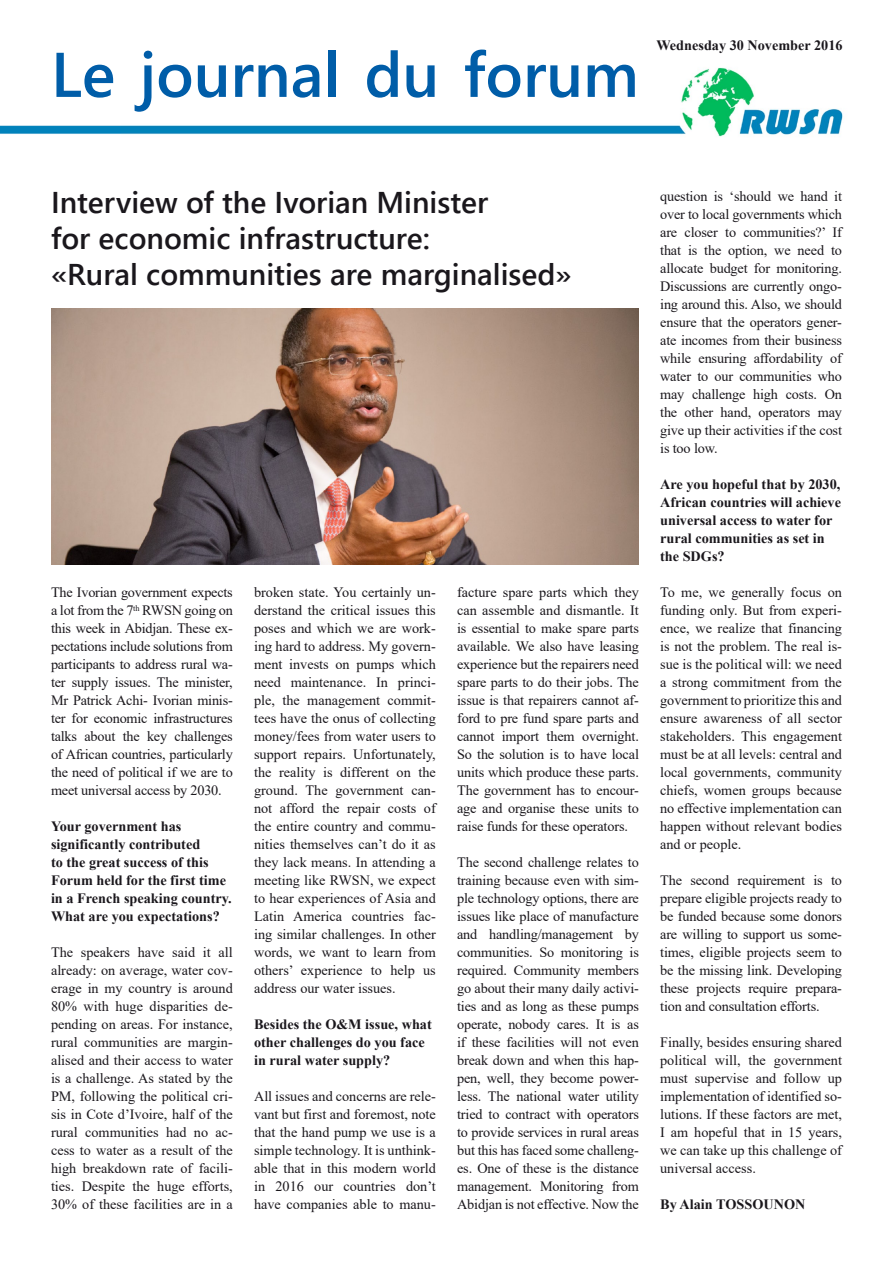
<style>
.page{position:relative;width:893px;height:1263px;background:#fff}
.page>*{position:absolute;margin:0;border:0;box-sizing:border-box;transform-origin:0 0}
.t1{font:600 63px "Segoe UI";color:#005da8}
.t2{font:600 30px/36px "Segoe UI";color:#1a171c}
.t3{font:14.25px/18px "Times New Roman";letter-spacing:-.01em;color:#1a171c;text-align:justify}
.t4{font:700 14.25px/18px "Times New Roman";color:#1a171c}
</style>
<div class="page">
<img style="left:0;top:67px;width:843px;height:70px">
<img style="left:51px;top:308px;width:588px;height:257px">
<h1 class="t1" style="left:51px;top:24px;width:589px">Le journal du forum</h1>
<p class="t4" style="left:656px;top:36px;width:188px">Wednesday 30 November 2016</p>
<h2 class="t2" style="left:51px;top:184px;width:522px">Interview of the Ivorian Minister<br>for economic infrastructure:<br>«Rural communities are marginalised»</h2>
<p class="t3" style="left:51px;top:583px;width:183px">The Ivorian government expects a lot from the 7<sup>th</sup> RWSN going on this week in Abidjan. These ex&shy;pectations include solutions from participants to address rural wa&shy;ter supply issues. The minister, Mr Patrick Achi- Ivorian minis&shy;ter for economic infrastructures talks about the key challenges of African countries, particularly the need of political if we are to meet universal access by 2030.</p>
<p class="t4" style="left:51px;top:817px;width:182px">Your government has significantly contributed<br>to the great success of this<br>Forum held for the first time in a French speaking country.<br>What are you expectations?</p>
<p class="t3" style="left:51px;top:943px;width:183px">The speakers have said it all already: on average, water cov&shy;erage in my country is around 80% with huge disparities de&shy;pending on areas. For instance, rural communities are margin&shy;alised and their access to water is a challenge. As stated by the PM, following the political cri&shy;sis in Cote d’Ivoire, half of the rural communities had no ac&shy;cess to water as a result of the high breakdown rate of facili&shy;ties. Despite the huge efforts, 30% of these facilities are in a</p>
<p class="t3" style="left:254px;top:583px;width:183px">broken state. You certainly un&shy;derstand the critical issues this poses and which we are work&shy;ing hard to address. My govern&shy;ment invests on pumps which need maintenance. In princi&shy;ple, the management commit&shy;tees have the onus of collecting money/fees from water users to support repairs. Unfortunately, the reality is different on the ground. The government can&shy;not afford the repair costs of the entire country and commu&shy;nities themselves can’t do it as they lack means. In attending a meeting like RWSN, we expect to hear experiences of Asia and Latin America countries fac&shy;ing similar challenges. In other words, we want to learn from others’ experience to help us address our water issues.</p>
<p class="t4" style="left:254px;top:1015px;width:179px">Besides the O&amp;M issue, what other challenges do you face in rural water supply?</p>
<p class="t3" style="left:254px;top:1087px;width:183px">All issues and concerns are rele&shy;vant but first and foremost, note that the hand pump we use is a simple technology. It is unthink&shy;able that in this modern world in 2016 our countries don’t have companies able to manu-</p>
<p class="t3" style="left:457px;top:583px;width:183px">facture spare parts which they can assemble and dismantle. It is essential to make spare parts available. We also have leasing experience but the repairers need spare parts to do their jobs. The issue is that repairers cannot af&shy;ford to pre fund spare parts and cannot import them overnight.<br>So the solution is to have local units which produce these parts.<br>The government has to encour&shy;age and organise these units to raise funds for these operators.</p>
<p class="t3" style="left:457px;top:853px;width:183px">The second challenge relates to training because even with sim&shy;ple technology options, there are issues like place of manufacture and handling/management by communities. So monitoring is required. Community members go about their many daily activi&shy;ties and as long as these pumps operate, nobody cares. It is as if these facilities will not even break down and when this hap&shy;pen, well, they become power&shy;less. The national water utility tried to contract with operators to provide services in rural areas but this has faced some challeng&shy;es. One of these is the distance management. Monitoring from Abidjan is not effective. Now the</p>
<p class="t3" style="left:660px;top:187px;width:183px">question is ‘should we hand it over to local governments which are closer to communities?’ If that is the option, we need to allocate budget for monitoring.<br>Discussions are currently ongo&shy;ing around this. Also, we should ensure that the operators gener&shy;ate incomes from their business while ensuring affordability of water to our communities who may challenge high costs. On the other hand, operators may give up their activities if the cost is too low.</p>
<p class="t4" style="left:660px;top:475px;width:182px">Are you hopeful that by 2030,<br>African countries will achieve universal access to water for rural communities as set in the SDGs?</p>
<p class="t3" style="left:660px;top:583px;width:183px">To me, we generally focus on funding only. But from experi&shy;ence, we realize that financing is not the problem. The real is&shy;sue is the political will: we need a strong commitment from the government to prioritize this and ensure awareness of all sector stakeholders. This engagement must be at all levels: central and local governments, community chiefs, women groups because no effective implementation can happen without relevant bodies and or people.</p>
<p class="t3" style="left:660px;top:871px;width:183px">The second requirement is to prepare eligible projects ready to be funded because some donors are willing to support us some&shy;times, eligible projects seem to be the missing link. Developing these projects require prepara&shy;tion and consultation efforts.</p>
<p class="t3" style="left:660px;top:1033px;width:183px">Finally, besides ensuring shared political will, the government must supervise and follow up implementation of identified so&shy;lutions. If these factors are met, I am hopeful that in 15 years, we can take up this challenge of universal access.</p>
<p class="t4" style="left:660px;top:1195px;width:147px">By Alain TOSSOUNON</p>
</div>
